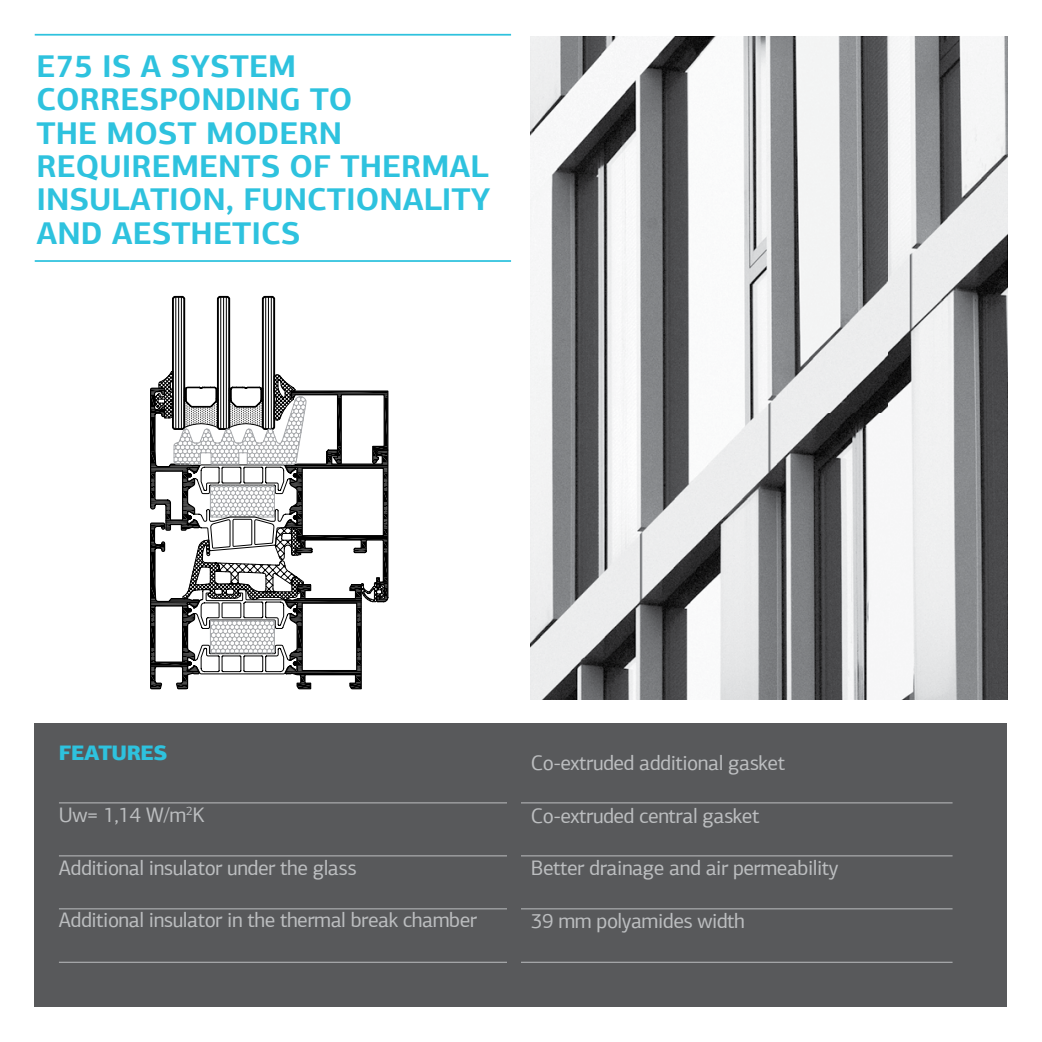
<style>
.page{position:relative;width:1042px;height:1042px;background:#fff}
.page>*{position:absolute;margin:0;border:0;box-sizing:border-box;transform-origin:0 0}
.t1{font:700 31.5px/33.2px "PF Agora Sans Pro";color:#2ec2de}
.t2{font:21px "PF Agora Sans Pro";letter-spacing:-.025em;color:#bcbec0}
.t3{font:900 21px "PF Agora Sans Pro";letter-spacing:-.025em;color:#2ec2de}
</style>
<div class="page">
<div style="left:35px;top:723px;width:972px;height:284px;background:#58595b"></div>
<img style="left:531px;top:36px;width:476px;height:664px">
<hr style="left:35px;top:260px;width:476px;height:2px;background:#2ec2de">
<hr style="left:35px;top:34px;width:476px;height:2px;background:#2ec2de">
<hr style="left:59px;top:802px;width:893px;height:1px;background:#bcbec0">
<hr style="left:59px;top:855px;width:893px;height:1px;background:#bcbec0">
<hr style="left:59px;top:908px;width:893px;height:1px;background:#bcbec0">
<hr style="left:59px;top:962px;width:893px;height:1px;background:#bcbec0">
<div style="left:507px;top:742px;width:14px;height:263px;background:#58595b"></div>
<svg style="left:150px;top:296px;width:238px;height:393px"></svg>
<h1 class="t1" style="left:36px;top:49px;width:456px">E75 IS A SYSTEM<br>CORRESPONDING TO<br>THE MOST MODERN<br>REQUIREMENTS OF THERMAL<br>INSULATION, FUNCTIONALITY<br>AND AESTHETICS</h1>
<p class="t3" style="left:59px;top:739px;width:110px">FEATURES</p>
<p class="t2" style="left:59px;top:802px;width:147px">Uw= 1,14 W/m<sup>2</sup>K</p>
<p class="t2" style="left:59px;top:855px;width:299px">Additional insulator under the glass</p>
<p class="t2" style="left:59px;top:907px;width:420px">Additional insulator in the thermal break chamber</p>
<p class="t2" style="left:531px;top:750px;width:256px">Co-extruded additional gasket</p>
<p class="t2" style="left:531px;top:803px;width:230px">Co-extruded central gasket</p>
<p class="t2" style="left:531px;top:855px;width:309px">Better drainage and air permeability</p>
<p class="t2" style="left:531px;top:908px;width:216px">39 mm polyamides width</p>
</div>
